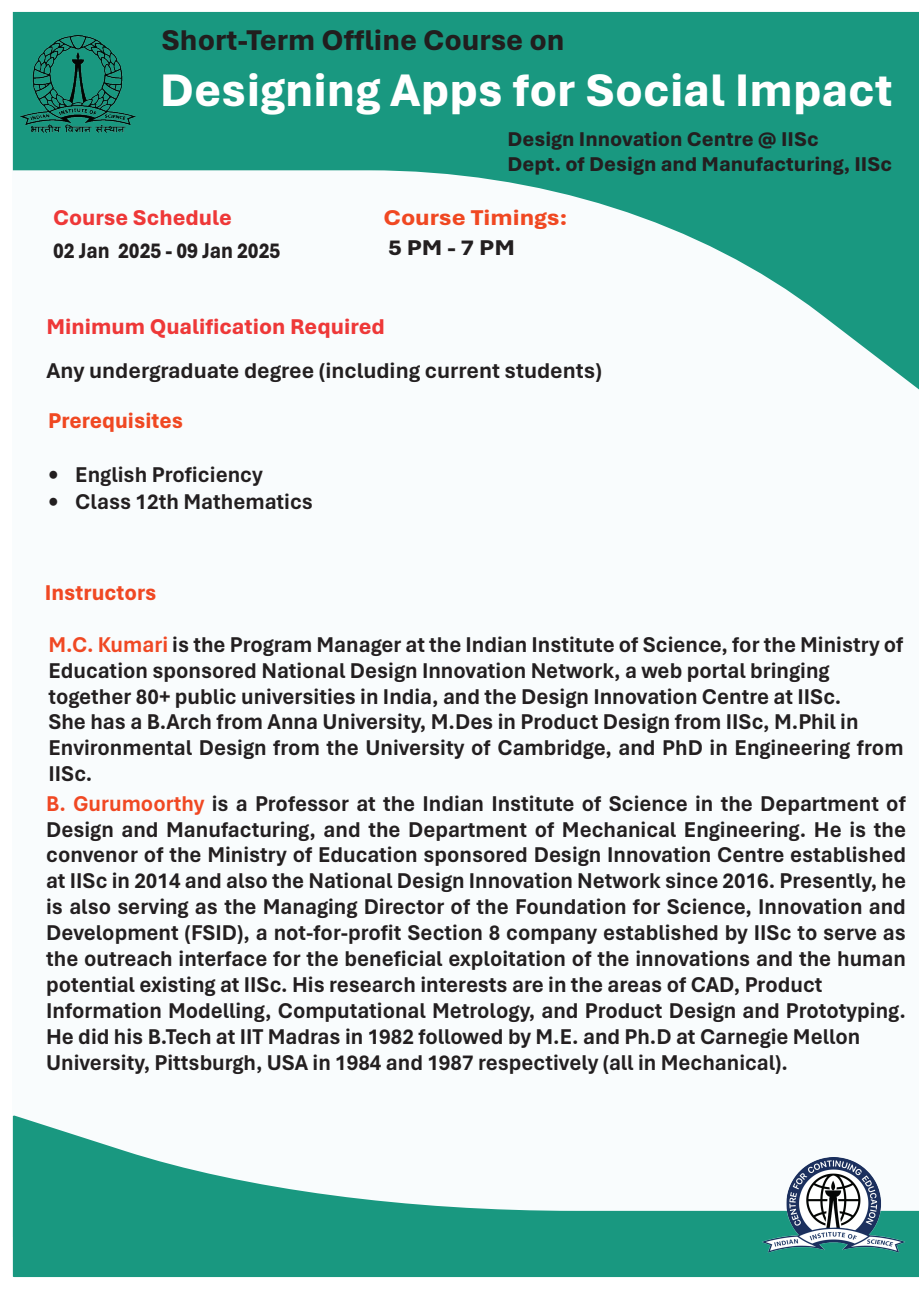
<style>
.page{position:relative;width:919px;height:1289px;background:#fff}
.page>*{position:absolute;margin:0;border:0;box-sizing:border-box;transform-origin:0 0}
.t1{font:800 48px "Aptos";color:#fff}
.t2{font:800 30px "Aptos";color:#211e1e}
.t3{font:700 22.5px/26px "Aptos";color:#231f20;scale:.96 1}
.t4{font:700 22.5px "Aptos";color:#231f20}
.t5{font:800 22.5px "Aptos";color:#ee3838}
.t6{font:800 22.5px "Aptos";color:#231f20;scale:.9 1}
.t7{font:800 22.5px "Aptos";color:#f04822;scale:1.1 1}
.t8{font:800 22.5px "Aptos";color:#f04822;scale:.96 1}
.t9{font:800 22.5px "Aptos";color:#f04823;scale:.96 1}
.t10{font:800 22.5px "Aptos";color:#231f20;scale:1.1 1}
.t11{font:800 21px/25.2px "Aptos";color:#231f20}
.s1{color:#f04823}
</style>
<div class="page">
<div style="left:13px;top:12px;width:905px;height:1224px;background:#f9fcfd"></div>
<svg style="left:13px;top:12px;width:905px;height:377px;fill:#199880"></svg>
<svg style="left:13px;top:1115px;width:905px;height:161px;fill:#199880"></svg>
<img style="left:21px;top:35px;width:114px;height:97px">
<img style="left:761px;top:1157px;width:144px;height:94px">
<h2 class="t2" style="left:162px;top:20px;width:404px">Short-Term Offline Course on</h2>
<h1 class="t1" style="left:160px;top:58px;width:734px">Designing Apps for Social Impact</h1>
<p class="t5" style="left:53px;top:202px;width:180px">Course Schedule</p>
<p class="t6" style="left:53px;top:235px;width:254px">02 Jan 2025 - 09 Jan 2025</p>
<p class="t11" style="left:507px;top:126px;width:386px">Design Innovation Centre @ IISc<br>Dept. of Design and Manufacturing, IISc</p>
<p class="t7" style="left:383px;top:202px;width:168px">Course Timings:</p>
<p class="t10" style="left:388px;top:232px;width:116px">5 PM - 7 PM</p>
<p class="t5" style="left:47px;top:311px;width:340px">Minimum Qualification Required</p>
<p class="t4" style="left:46px;top:355px;width:557px">Any undergraduate degree (including current students)</p>
<p class="t8" style="left:48px;top:405px;width:142px">Prerequisites</p>
<p class="t3" style="left:48px;top:461px;width:225px">• English Proficiency</p>
<p class="t3" style="left:48px;top:488px;width:277px">• Class 12th Mathematics</p>
<p class="t9" style="left:45px;top:577px;width:118px">Instructors</p>
<p class="t3" style="left:48px;top:630px;width:892px"><span class="s1">M.C. Kumari</span> is the Program Manager at the Indian Institute of Science, for the Ministry of Education sponsored National Design Innovation Network, a web portal bringing together 80+ public universities in India, and the Design Innovation Centre at IISc.<br>She has a B.Arch from Anna University, M.Des in Product Design from IISc, M.Phil in Environmental Design from the University of Cambridge, and PhD in Engineering from IISc.</p>
<p class="t3" style="left:46px;top:789px;width:897px"><span class="s1">B. Gurumoorthy</span> is a Professor at the Indian Institute of Science in the Department of Design and Manufacturing, and the Department of Mechanical Engineering. He is the convenor of the Ministry of Education sponsored Design Innovation Centre established at IISc in 2014 and also the National Design Innovation Network since 2016. Presently, he is also serving as the Managing Director of the Foundation for Science, Innovation and Development (FSID), a not-for-profit Section 8 company established by IISc to serve as the outreach interface for the beneficial exploitation of the innovations and the human potential existing at IISc. His research interests are in the areas of CAD, Product Information Modelling, Computational Metrology, and Product Design and Prototyping.<br>He did his B.Tech at IIT Madras in 1982 followed by M.E. and Ph.D at Carnegie Mellon University, Pittsburgh, USA in 1984 and 1987 respectively (all in Mechanical).</p>
</div>
